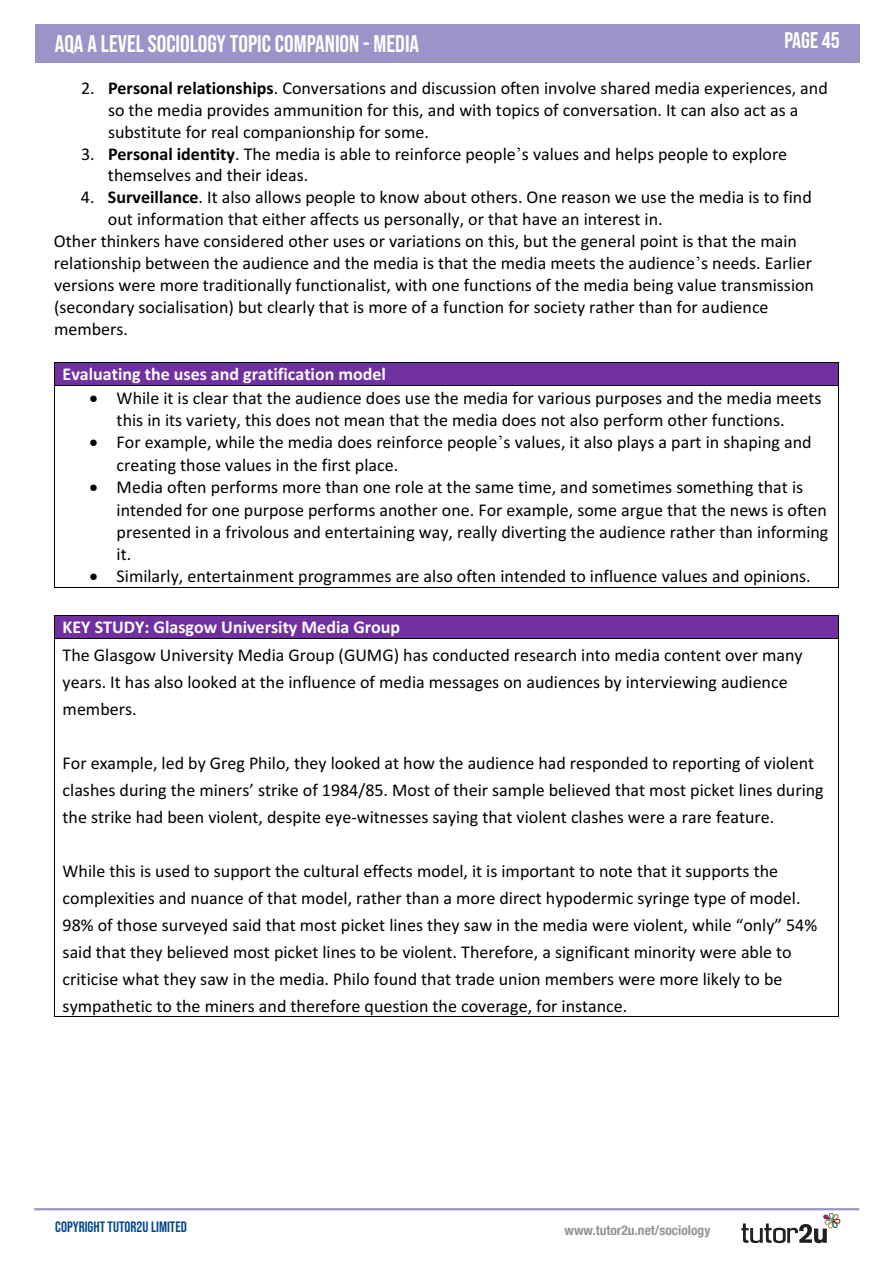
<style>
.page{position:relative;width:893px;height:1263px;background:#fff}
.page>*{position:absolute;margin:0;border:0;box-sizing:border-box;transform-origin:0 0}
.t1{font:24px "Bebas Neue";color:#fff}
.t2{font:22.5px "Bebas Neue";color:#fff}
.t3{font:18px/27px "Calibri";color:#000}
.t4{font:700 18px "Calibri";color:#fff}
.t5{font:15px "Bebas Neue";color:#01498e}
.t6{font:700 condensed 13.5px "Helvetica Neue";color:#939598}
.s1{font-weight:700}
.s2{font-family:"Times New Roman"}
.s3{font-weight:700;color:#fff}
</style>
<div class="page">
<hr style="left:34px;top:1208px;width:825px;height:2px;background:#9a94c8">
<div style="left:35px;top:24px;width:825px;height:38px;background:#9a94c8"></div>
<svg style="left:741px;top:1213px;width:99px;height:30px"></svg>
<div style="left:55px;top:363px;width:783px;height:22px;background:#7030a0"></div>
<hr style="left:55px;top:362px;width:783px;height:1px;background:#000">
<svg style="left:54px;top:362px;width:1px;height:24px"></svg>
<hr style="left:55px;top:385px;width:783px;height:1px;background:#000">
<svg style="left:838px;top:362px;width:1px;height:24px"></svg>
<hr style="left:54px;top:386px;width:1px;height:201px;background:#000">
<hr style="left:55px;top:587px;width:783px;height:1px;background:#000">
<hr style="left:838px;top:386px;width:1px;height:201px;background:#000">
<div style="left:55px;top:616px;width:783px;height:22px;background:#7030a0"></div>
<hr style="left:55px;top:615px;width:783px;height:1px;background:#000">
<svg style="left:54px;top:615px;width:1px;height:23px"></svg>
<hr style="left:55px;top:638px;width:783px;height:1px;background:#000">
<svg style="left:838px;top:615px;width:1px;height:23px"></svg>
<hr style="left:54px;top:638px;width:1px;height:378px;background:#000">
<hr style="left:55px;top:1016px;width:783px;height:1px;background:#000">
<hr style="left:838px;top:638px;width:1px;height:378px;background:#000">
<h1 class="t1" style="left:55px;top:30px;width:366px">AQA A LEVEL SOCIOLOGY TOPIC COMPANION - MEDIA</h1>
<p class="t2" style="left:784px;top:28px;width:57px">PAGE 45</p>
<p class="t3" style="left:108px;top:76px;width:721px;line-height:21.9px;text-indent:-27px">2. <span class="s1">Personal relationships</span>. Conversations and discussion often involve shared media experiences, and so the media provides ammunition for this, and with topics of conversation. It can also act as a substitute for real companionship for some.</p>
<p class="t3" style="left:108px;top:142px;width:681px;line-height:21.9px;text-indent:-27px">3. <span class="s1">Personal identity</span>. The media is able to reinforce people<span class="s2">’</span>s values and helps people to explore themselves and their ideas.</p>
<p class="t3" style="left:81px;top:183px;width:732px">4. <span class="s1">Surveillance</span>. It also allows people to know about others. One reason we use the media is to find</p>
<p class="t3" style="left:108px;top:205px;width:556px">out information that either affects us personally, or that have an interest in.</p>
<p class="t3" style="left:54px;top:227px;width:744px">Other thinkers have considered other uses or variations on this, but the general point is that the main</p>
<p class="t3" style="left:54px;top:249px;width:759px">relationship between the audience and the media is that the media meets the audience<span class="s2">’</span>s needs. Earlier</p>
<p class="t3" style="left:54px;top:271px;width:762px">versions were more traditionally functionalist, with one functions of the media being value transmission</p>
<p class="t3" style="left:54px;top:293px;width:716px">(secondary socialisation) but clearly that is more of a function for society rather than for audience</p>
<p class="t3" style="left:54px;top:315px;width:76px">members.</p>
<p class="t4" style="left:63px;top:361px;width:325px">Evaluating the uses and gratification model</p>
<p class="t3" style="left:90px;top:386px;width:733px;line-height:21.9px;text-align:center">• While it is clear that the audience does use the media for various purposes and the media meets this in its variety, this does not mean that the media does not also perform other functions.</p>
<p class="t3" style="left:117px;top:431px;width:696px;line-height:22.4px;text-indent:-27px">• For example, while the media does reinforce people<span class="s2">’</span>s values, it also plays a part in shaping and creating those values in the first place.</p>
<p class="t3" style="left:117px;top:476px;width:713px;line-height:22px;text-indent:-27px">• Media often performs more than one role at the same time, and sometimes something that is intended for one purpose performs another one. For example, some argue that the news is often presented in a frivolous and entertaining way, really diverting the audience rather than informing it.</p>
<p class="t3" style="left:90px;top:562px;width:723px">• Similarly, entertainment programmes are also often intended to influence values and opinions.</p>
<p class="t3" style="left:63px;top:613px;width:741px"><span class="s3">KEY STUDY: Glasgow University Media Group<br></span>The Glasgow University Media Group (GUMG) has conducted research into media content over many years. It has also looked at the influence of media messages on audiences by interviewing audience members.</p>
<p class="t3" style="left:63px;top:749px;width:763px">For example, led by Greg Philo, they looked at how the audience had responded to reporting of violent clashes during the miners’ strike of 1984/85. Most of their sample believed that most picket lines during the strike had been violent, despite eye-witnesses saying that violent clashes were a rare feature.</p>
<p class="t3" style="left:63px;top:857px;width:756px">While this is used to support the cultural effects model, it is important to note that it supports the complexities and nuance of that model, rather than a more direct hypodermic syringe type of model.<br>98% of those surveyed said that most picket lines they saw in the media were violent, while “only” 54% said that they believed most picket lines to be violent. Therefore, a significant minority were able to criticise what they saw in the media. Philo found that trade union members were more likely to be sympathetic to the miners and therefore question the coverage, for instance.</p>
<p class="t5" style="left:55px;top:1218px;width:133px">COPYRIGHT TUTOR2U LIMITED</p>
<p class="t6" style="left:564px;top:1219px;width:147px">www.tutor2u.net/sociology</p>
</div>
